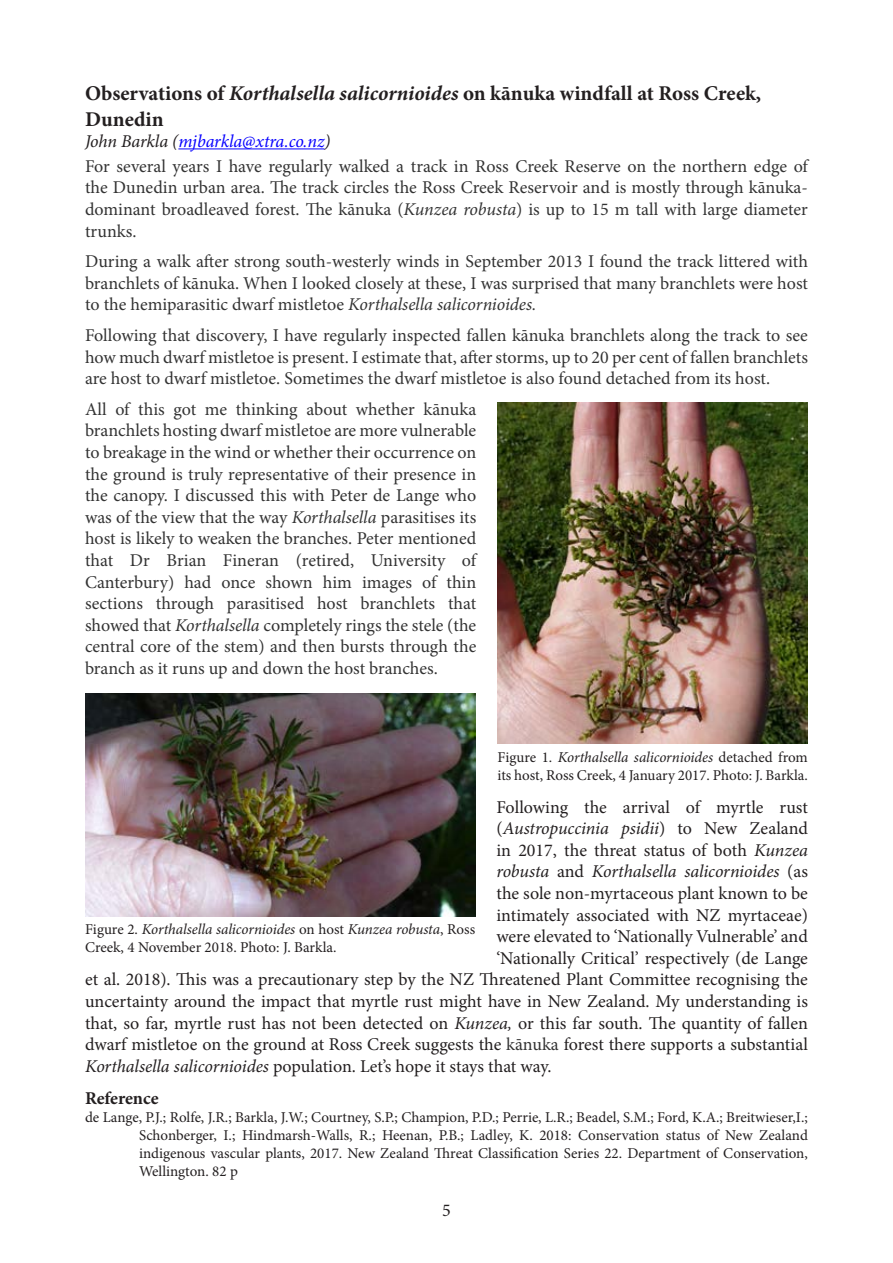
<style>
.page{position:relative;width:893px;height:1263px;background:#fff}
.page>*{position:absolute;margin:0;border:0;box-sizing:border-box;transform-origin:0 0}
.Heading_1_Newsletter{font:700 21px/25.2px "Minion Pro";color:#231f20}
.Normal_Newsletter_bo{font:18px/21.6px "Minion Pro";color:#333;text-align:justify}
.Normal_Newsletter_bo-2{font:18px "Minion Pro";color:#231f20}
.Normal_Newsletter_bo-3{font:italic 18px "Minion Pro";letter-spacing:-.01em;color:#231f20}
.Author_source{font:italic 18px "Minion Pro";letter-spacing:-.01em;color:#0600ff}
.Heading_3{font:700 18px "Minion Pro";letter-spacing:-.005em;color:#231f20}
.References{font:15px/18px "Minion Pro";color:#231f20}
.s1{font-style:italic}
.s2{color:#231f20}
.s3{font-style:normal}
.s4{color:#333}
</style>
<div class="page">
<hr style="left:178px;top:148px;width:147px;height:1px;background:#0600ff">
<img style="left:497px;top:403px;width:311px;height:340px">
<img style="left:85px;top:694px;width:390px;height:222px">
<p class="Heading_1_Newsletter" style="left:85px;top:81px;width:678px">Observations of <span class="s1">Korthalsella salicornioides</span> on kānuka windfall at Ross Creek,<br>Dunedin</p>
<p class="Author_source" style="left:85px;top:129px;width:247px"><span class="s2">John Barkla (</span>mjbarkla@xtra.co.nz<span class="s2">)</span></p>
<p class="Normal_Newsletter_bo" style="left:85px;top:155px;width:724px">For several years I have regularly walked a track in Ross Creek Reserve on the northern edge of the Dunedin urban area. The track circles the Ross Creek Reservoir and is mostly through kānuka&shy;dominant broadleaved forest. The kānuka (<span class="s1">Kunzea robusta</span>) is up to 15 m tall with large diameter trunks.</p>
<p class="Normal_Newsletter_bo" style="left:85px;top:251px;width:724px">During a walk after strong south-westerly winds in September 2013 I found the track littered with branchlets of kānuka. When I looked closely at these, I was surprised that many branchlets were host to the hemiparasitic dwarf mistletoe <span class="s1">Korthalsella salicornioides.</span></p>
<p class="Normal_Newsletter_bo" style="left:85px;top:324px;width:724px">Following that discovery, I have regularly inspected fallen kānuka branchlets along the track to see how much dwarf mistletoe is present. I estimate that, after storms, up to 20 per cent of fallen branchlets are host to dwarf mistletoe. Sometimes the dwarf mistletoe is also found detached from its host.</p>
<p class="Normal_Newsletter_bo" style="left:85px;top:398px;width:393px">All of this got me thinking about whether kānuka branchlets hosting dwarf mistletoe are more vulnerable to breakage in the wind or whether their occurrence on the ground is truly representative of their presence in the canopy. I discussed this with Peter de Lange who was of the view that the way <span class="s1">Korthalsella</span> parasitises its host is likely to weaken the branches. Peter mentioned that Dr Brian Fineran (retired, University of Canterbury) had once shown him images of thin sections through parasitised host branchlets that showed that <span class="s1">Korthalsella</span> completely rings the stele (the central core of the stem) and then bursts through the branch as it runs up and down the host branches.</p>
<p class="References" style="left:497px;top:748px;width:312px">Figure 1. <span class="s1">Korthalsella salicornioides</span> detached from its host, Ross Creek, 4 January 2017. Photo: J. Barkla.</p>
<p class="Normal_Newsletter_bo-2" style="left:496px;top:795px;width:313px">Following the arrival of myrtle rust</p>
<p class="Normal_Newsletter_bo-3" style="left:496px;top:816px;width:313px"><span class="s3">(</span>Austropuccinia psidii<span class="s3">) to New Zealand</span></p>
<p class="Normal_Newsletter_bo-2" style="left:496px;top:838px;width:313px">in 2017, the threat status of both <span class="s1">Kunzea</span></p>
<p class="Normal_Newsletter_bo-3" style="left:496px;top:859px;width:313px">robusta <span class="s3">and</span> Korthalsella salicornioides <span class="s3">(as</span></p>
<p class="Normal_Newsletter_bo-2" style="left:496px;top:881px;width:313px">the sole non-myrtaceous plant known to be</p>
<p class="Normal_Newsletter_bo-2" style="left:496px;top:903px;width:313px">intimately associated with NZ myrtaceae)</p>
<p class="Normal_Newsletter_bo-2" style="left:496px;top:924px;width:313px">were elevated to ‘Nationally Vulnerable’ and</p>
<p class="Normal_Newsletter_bo-2" style="left:496px;top:946px;width:313px">‘Nationally Critical’ respectively (de Lange</p>
<p class="Normal_Newsletter_bo-2" style="left:85px;top:968px;width:724px">et al. 2018). This was a precautionary step by the NZ Threatened Plant Committee recognising the</p>
<p class="Normal_Newsletter_bo-2" style="left:85px;top:989px;width:724px">uncertainty around the impact that myrtle rust might have in New Zealand. My understanding is</p>
<p class="Normal_Newsletter_bo-2" style="left:85px;top:1011px;width:724px">that, so far, myrtle rust has not been detected on <span class="s1">Kunzea,</span> or this far south. The quantity of fallen</p>
<p class="Normal_Newsletter_bo-2" style="left:85px;top:1032px;width:724px">dwarf mistletoe on the ground at Ross Creek suggests the <span class="s4">kānuka</span> forest there supports a substantial</p>
<p class="Normal_Newsletter_bo-2" style="left:85px;top:1054px;width:468px"><span class="s1">Korthalsella salicornioides</span> population. Let’s hope it stays that way.</p>
<p class="Heading_3" style="left:85px;top:1085px;width:75px">Reference</p>
<p class="References" style="left:139px;top:1108px;width:670px;text-align:justify;text-indent:-54px">de Lange, P.J.; Rolfe, J.R.; Barkla, J.W.; Courtney, S.P.; Champion, P.D.; Perrie, L.R.; Beadel, S.M.; Ford, K.A.; Breitwieser,I.; Schonberger, I.; Hindmarsh-Walls, R.; Heenan, P.B.; Ladley, K. 2018: Conservation status of New Zealand indigenous vascular plants, 2017. New Zealand Threat Classification Series 22. Department of Conservation, Wellington. 82 p</p>
<p class="References" style="left:85px;top:920px;width:392px">Figure 2. <span class="s1">Korthalsella salicornioides</span> on host <span class="s1">Kunzea robusta</span>, Ross<br>Creek, 4 November 2018. Photo: J. Barkla.</p>
<p class="Normal_Newsletter_bo-2" style="left:442px;top:1198px;width:10px">5</p>
</div>
